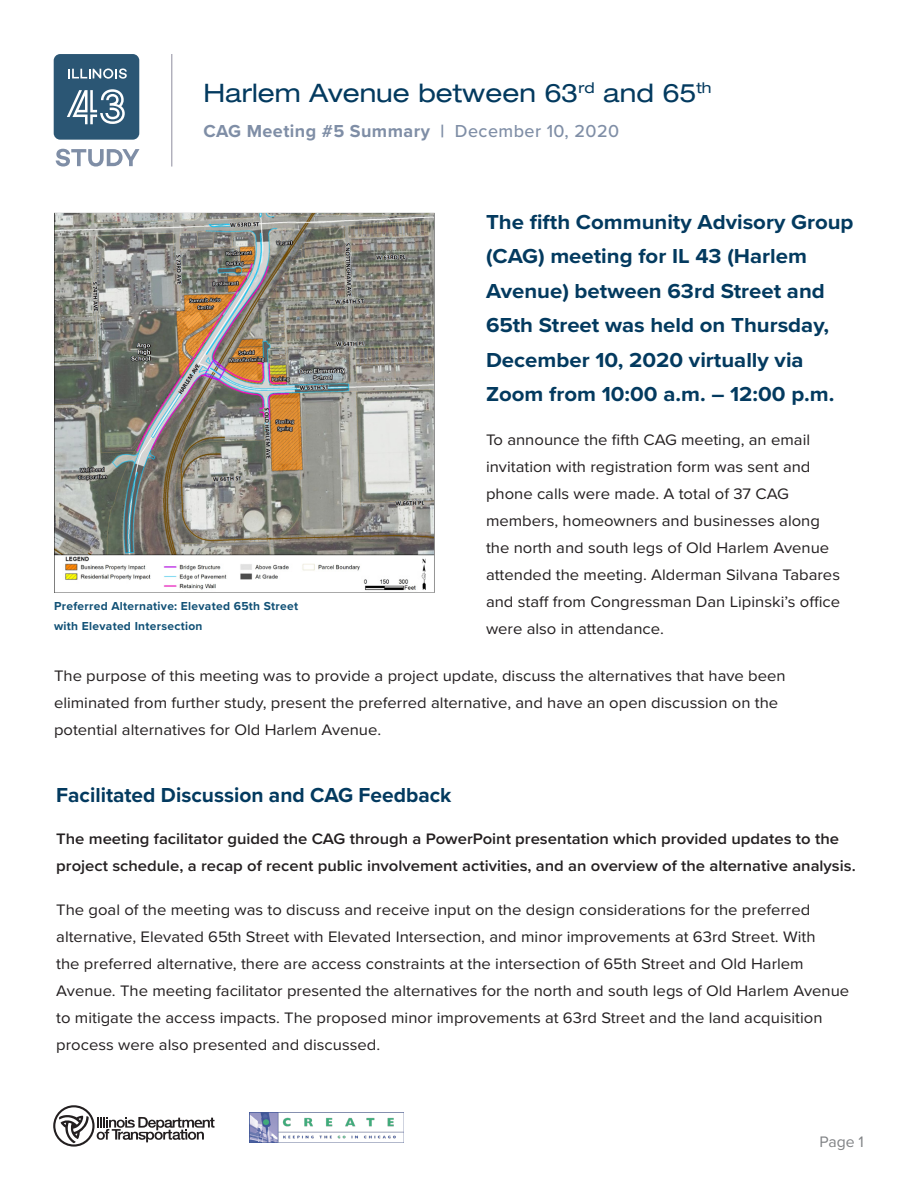
<style>
.page{position:relative;width:918px;height:1188px;background:#fff}
.page>*{position:absolute;margin:0;border:0;box-sizing:border-box;transform-origin:0 0}
.t1{font:expanded 25.5px "Helvetica Neue LT Std";color:#033a5f}
.t2{font:700 21px/34.5px "Proxima Nova";color:#033a5f;scale:1.06 1}
.t3{font:700 21px "Proxima Nova";color:#033a5f}
.t4{font:700 18px "Proxima Nova";letter-spacing:.025em;color:#7f8ea6}
.t5{font:15.75px/27px "Proxima Nova";color:#231f20;scale:1.06 1}
.t6{font:600 15.75px/27px "Proxima Nova";color:#231f20;scale:1.06 1}
.t7{font:15.75px "Proxima Nova";color:#808285}
.t8{font:700 12px/19.5px "Proxima Nova";letter-spacing:.025em;color:#115176}
.s1{font-weight:500}
</style>
<div class="page">
<div style="left:54px;top:54px;width:85px;height:86px;background:#2b5674;border-radius:6px"></div>
<svg style="left:68px;top:68px;width:59px;height:11px"></svg>
<svg style="left:56px;top:149px;width:83px;height:18px"></svg>
<svg style="left:67px;top:89px;width:58px;height:35px"></svg>
<hr style="left:171px;top:54px;width:1px;height:113px;background:#8e8d9f">
<img style="left:54px;top:212px;width:380px;height:380px">
<svg style="left:53px;top:1105px;width:162px;height:42px"></svg>
<img style="left:249px;top:1112px;width:155px;height:30px">
<p class="t1" style="left:203px;top:77px;width:510px">Harlem Avenue between 63<sup>rd</sup> and 65<sup>th</sup></p>
<p class="t4" style="left:203px;top:118px;width:417px">CAG Meeting #5 Summary | <span class="s1">December 10, 2020</span></p>
<p class="t8" style="left:54px;top:596px;width:246px">Preferred Alternative: Elevated 65th Street with Elevated Intersection</p>
<p class="t2" style="left:486px;top:204px;width:348px">The fifth Community Advisory Group (CAG) meeting for IL 43 (Harlem<br>Avenue) between 63rd Street and<br>65th Street was held on Thursday,<br>December 10, 2020 virtually via<br>Zoom from 10:00 a.m. – 12:00 p.m.</p>
<p class="t5" style="left:486px;top:425px;width:336px">To announce the fifth CAG meeting, an email invitation with registration form was sent and phone calls were made. A total of 37 CAG members, homeowners and businesses along the north and south legs of Old Harlem Avenue attended the meeting. Alderman Silvana Tabares and staff from Congressman Dan Lipinski’s office were also in attendance.</p>
<p class="t5" style="left:54px;top:662px;width:692px">The purpose of this meeting was to provide a project update, discuss the alternatives that have been eliminated from further study, present the preferred alternative, and have an open discussion on the potential alternatives for Old Harlem Avenue.</p>
<p class="t3" style="left:56px;top:779px;width:397px">Facilitated Discussion and CAG Feedback</p>
<p class="t6" style="left:56px;top:825px;width:756px">The meeting facilitator guided the CAG through a PowerPoint presentation which provided updates to the project schedule, a recap of recent public involvement activities, and an overview of the alternative analysis.</p>
<p class="t5" style="left:56px;top:895px;width:750px">The goal of the meeting was to discuss and receive input on the design considerations for the preferred alternative, Elevated 65th Street with Elevated Intersection, and minor improvements at 63rd Street. With<br>the preferred alternative, there are access constraints at the intersection of 65th Street and Old Harlem Avenue. The meeting facilitator presented the alternatives for the north and south legs of Old Harlem Avenue to mitigate the access impacts. The proposed minor improvements at 63rd Street and the land acquisition process were also presented and discussed.</p>
<p class="t7" style="left:819px;top:1130px;width:46px">Page 1</p>
</div>
